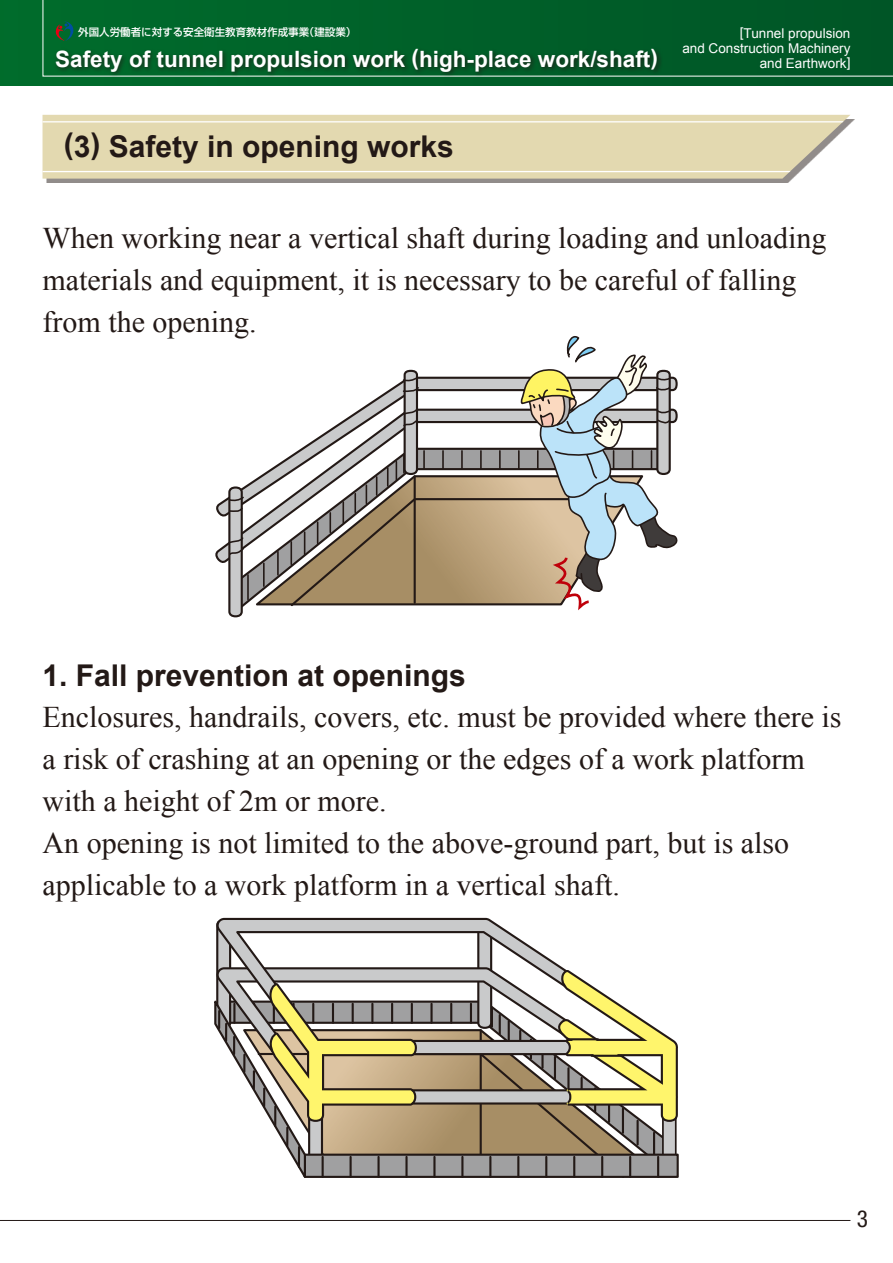
<style>
.page{position:relative;width:893px;height:1263px;background:#fff}
.page>*{position:absolute;margin:0;border:0;box-sizing:border-box;transform-origin:0 0}
.t1{font:30px/42px "Times New Roman";color:#231916}
.t2{font:700 30px "Arial";color:#231916}
.t3{font:condensed 23.4px "Helvetica Neue LT Std";color:#231916}
.t4{font:700 22.5px "Arial";color:#fff}
.t5{font:13.5px/15px "Arial";color:#fff;text-align:right}
.t6{font:500 10.5px "Shin Go Pro";color:#fff}
</style>
<div class="page">
<hr style="left:0;top:1220px;width:850px;height:1px;background:#231916">
<div style="left:0;top:0;width:893px;height:85px;background:linear-gradient(to right,#006c2c,#005526)"></div>
<svg style="left:0;top:0;width:1px;height:77px"></svg>
<svg style="left:42px;top:0;width:851px;height:77px;background:#015f29"></svg>
<svg style="left:215px;top:498px;width:12px;height:65px"></svg>
<svg style="left:227px;top:336px;width:451px;height:281px"></svg>
<svg style="left:417px;top:1105px;width:53px;height:48px;background:#ac936a"></svg>
<div style="left:305px;top:1155px;width:373px;height:22px;background:#a0a0a1"></div>
<div style="left:304px;top:1153px;width:375px;height:25px;border:2px solid #231916"></div>
<hr style="left:433px;top:1157px;width:3px;height:20px;background:#231916">
<hr style="left:461px;top:1157px;width:2px;height:20px;background:#231916">
<svg style="left:417px;top:1056px;width:53px;height:49px;background:#b09d82"></svg>
<svg style="left:417px;top:918px;width:53px;height:138px"></svg>
<svg style="left:470px;top:918px;width:208px;height:259px"></svg>
<hr style="left:592px;top:1055px;width:29px;height:2px;background:#231916">
<hr style="left:568px;top:1038px;width:30px;height:2px;background:#231916">
<svg style="left:214px;top:918px;width:203px;height:260px"></svg>
<div style="left:54px;top:46px;width:609px;height:31px;background:#231916;opacity:.75"></div>
<svg style="left:56px;top:21px;width:17px;height:20px"></svg>
<div style="left:47px;top:119px;width:808px;height:64px;background:#231916;opacity:.5"></div>
<svg style="left:43px;top:115px;width:807px;height:64px;background:#e2d9b2"></svg>
<svg style="left:43px;top:121px;width:801px;height:1px"></svg>
<svg style="left:43px;top:171px;width:748px;height:1px"></svg>
<p class="t6" style="left:78px;top:23px;width:280px">外国人労働者に対する安全衛生教育教材作成事業（建設業）</p>
<p class="t5" style="left:682px;top:26px;width:170px">[Tunnel propulsion<br>and Construction Machinery</p>
<p class="t4" style="left:55px;top:44px;width:604px">Safety of tunnel propulsion work (high-place work/shaft)</p>
<p class="t5" style="left:760px;top:56px;width:92px">and Earthwork]</p>
<p class="t2" style="left:64px;top:127px;width:392px">(3) Safety in opening works</p>
<p class="t1" style="left:43px;top:217px;width:786px">When working near a vertical shaft during loading and unloading materials and equipment, it is necessary to be careful of falling from the opening.</p>
<p class="t2" style="left:43px;top:655px;width:425px">1. Fall prevention at openings</p>
<p class="t1" style="left:43px;top:696px;width:800px">Enclosures, handrails, covers, etc. must be provided where there is a risk of crashing at an opening or the edges of a work platform with a height of 2m or more.<br>An opening is not limited to the above-ground part, but is also applicable to a work platform in a vertical shaft.</p>
<p class="t3" style="left:857px;top:1205px;width:13px">3</p>
</div>
